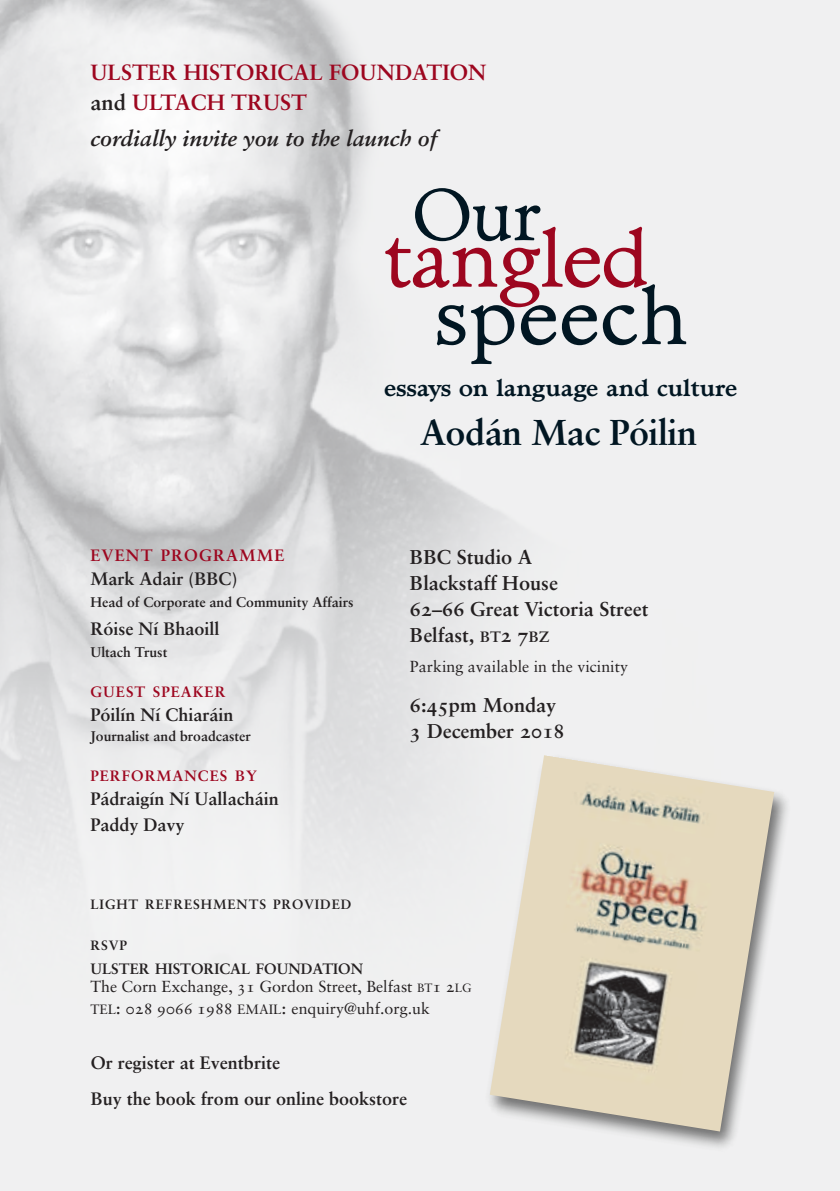
<style>
.page{position:relative;width:840px;height:1191px;background:#fff}
.page>*{position:absolute;margin:0;border:0;box-sizing:border-box;transform-origin:0 0}
.t1{font:82.6px "AT Administer";letter-spacing:-.015em;color:#9d061f}
.t2{font:82.6px "AT Administer";letter-spacing:.015em;color:#011622}
.t3{font:73.6px "AT Administer";color:#011622}
.t4{font:700 36px "Sabon";letter-spacing:-.015em;color:#011622}
.t5{font:700 24px "AT Administer";color:#011622}
.t6{font:700 22px/30px "Sabon";color:#9d061f}
.t7{font:italic 700 22px "Sabon";color:#231f20}
.t8{font:700 20px/26px "Sabon";color:#231f20}
.t9{font:700 18px/36px "Sabon";color:#231f20}
.t10{font:700 16.6px "Sabon";letter-spacing:.065em;color:#9d061f}
.t11{font:16px/22px "Sabon";color:#231f20}
.t12{font:700 15px "Sabon";letter-spacing:.065em;color:#9d061f}
.t13{font:700 15px "Sabon";color:#231f20}
.t14{font:700 14px "Sabon";color:#231f20}
.t15{font:700 13.6px "Sabon";letter-spacing:.065em;color:#231f20}
.s1{color:#231f20}
.s2{font-family:"Sabon Bold Os F";font-weight:400}
.s3{font-size:15px}
.s4{font-family:"Sabon Roman SC"}
.s5{font-size:12px}
.s6{font-size:13.6px}
.s7{font-size:18px}
</style>
<div class="page">
<img style="left:478px;top:744px;width:323px;height:415px">
<img style="left:489px;top:755px;width:284px;height:376px">
<p class="t6" style="left:90px;top:59px;width:397px">ULSTER HISTORICAL FOUNDATION <span class="s1">and</span> ULTACH TRUST</p>
<p class="t7" style="left:90px;top:129px;width:348px">cordially invite you to the launch of</p>
<h2 class="t3" style="left:412px;top:187px;width:130px">Our</h2>
<h1 class="t1" style="left:383px;top:227px;width:267px">tangled</h1>
<h1 class="t2" style="left:434px;top:284px;width:255px">speech</h1>
<h3 class="t5" style="left:384px;top:378px;width:354px">essays on language and culture</h3>
<h3 class="t4" style="left:420px;top:417px;width:278px">Aodán Mac Póilin</h3>
<p class="t10" style="left:90px;top:548px;width:195px">EVENT PROGRAMME</p>
<p class="t9" style="left:90px;top:562px;width:149px">Mark Adair (BBC)</p>
<p class="t14" style="left:90px;top:596px;width:264px">Head of Corporate and Community Affairs</p>
<p class="t9" style="left:90px;top:612px;width:131px">Róise Ní Bhaoill</p>
<p class="t14" style="left:90px;top:646px;width:78px">Ultach Trust</p>
<p class="t12" style="left:90px;top:685px;width:137px">GUEST SPEAKER</p>
<p class="t9" style="left:90px;top:698px;width:145px">Póilín Ní Chiaráin</p>
<p class="t14" style="left:90px;top:730px;width:162px">Journalist and broadcaster</p>
<p class="t12" style="left:90px;top:769px;width:168px">PERFORMANCES BY</p>
<p class="t9" style="left:90px;top:787px;width:190px;line-height:26px">Pádraigín Ní Uallacháin<br>Paddy Davy</p>
<p class="t15" style="left:90px;top:898px;width:262px">LIGHT REFRESHMENTS PROVIDED</p>
<p class="t8" style="left:410px;top:545px;width:240px">BBC Studio A<br>Blackstaff House<br><span class="s2">62–66</span> Great Victoria Street<br>Belfast, <span class="s3">BT</span><span class="s2">2 7</span><span class="s3">BZ</span></p>
<p class="t11" style="left:410px;top:656px;width:219px">Parking available in the vicinity</p>
<p class="t8" style="left:410px;top:694px;width:156px"><span class="s2">6:45</span>pm Monday<br><span class="s2">3</span> December <span class="s2">2018</span></p>
<p class="t15" style="left:90px;top:939px;width:38px">RSVP</p>
<p class="t13" style="left:90px;top:962px;width:274px">ULSTER HISTORICAL FOUNDATION</p>
<p class="t11" style="left:90px;top:976px;width:382px">The Corn Exchange, <span class="s4">31</span> Gordon Street, Belfast <span class="s5">BT</span><span class="s4">1 2</span><span class="s5">LG<br></span><span class="s6">TEL</span><span class="s7">:</span> <span class="s4">028 9066 1988</span> <span class="s6">EMAIL</span><span class="s7">:</span> enquiry@uhf.org.uk</p>
<p class="t9" style="left:91px;top:1045px;width:318px">Or register at Eventbrite<br>Buy the book from our online bookstore</p>
</div>
